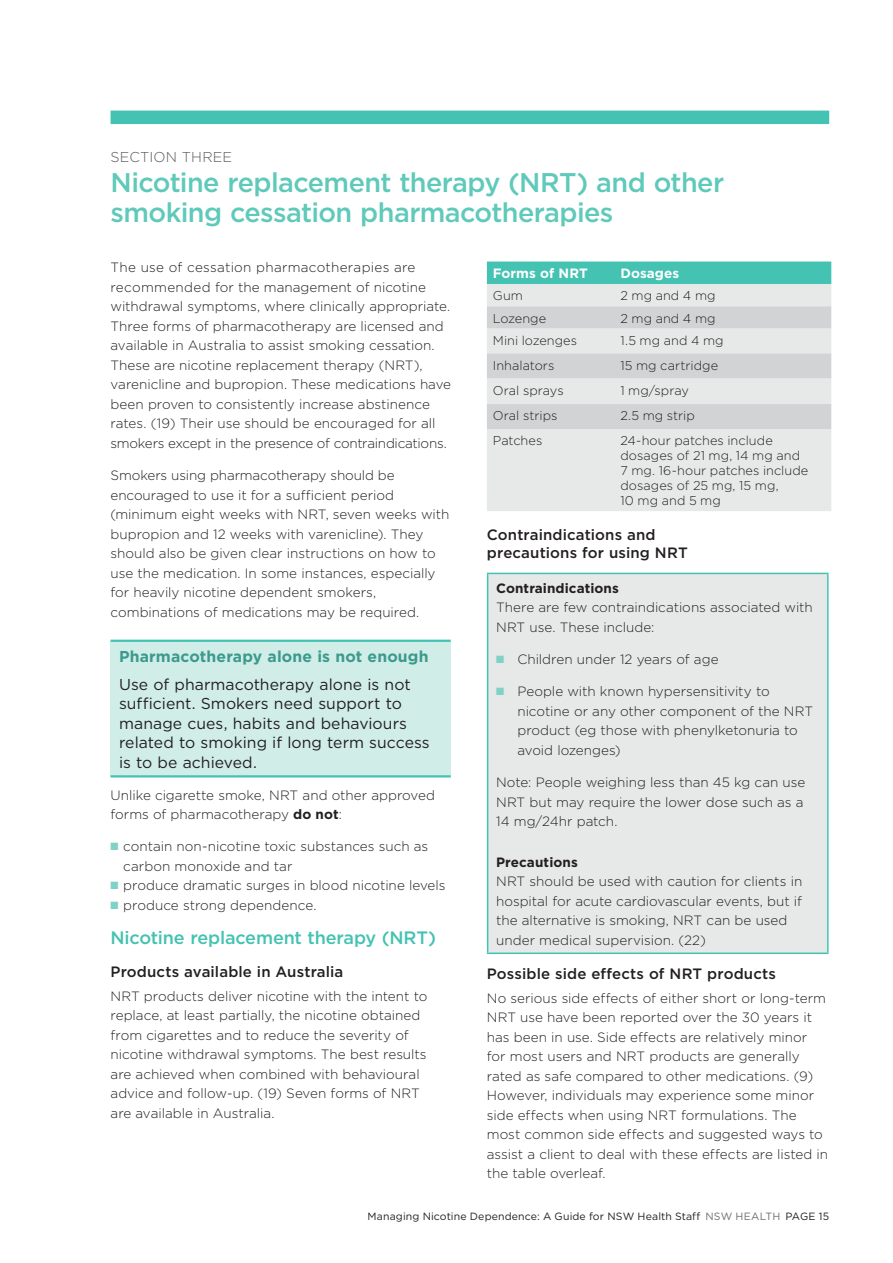
<style>
.page{position:relative;width:893px;height:1263px;background:#fff}
.page>*{position:absolute;margin:0;border:0;box-sizing:border-box;transform-origin:0 0}
.t1{font:500 27px/30px "Gotham";letter-spacing:-.025em;color:#5fc9ba}
.t2{font:500 18px "Gotham";letter-spacing:-.01em;color:#44c2b2}
.t3{font:15.75px/19.5px "Gotham";letter-spacing:.005em;color:#231f20}
.t4{font:700 15.75px "Gotham";letter-spacing:.01em;color:#3c9a8d}
.t5{font:500 15px/18px "Gotham";letter-spacing:.01em;color:#231f20}
.t6{font:300 14.25px "Gotham";letter-spacing:.015em;color:#58595b}
.t7{font:300 13.5px/19.5px "Gotham";color:#231f20}
.t8{font:700 13.5px "Gotham";letter-spacing:.005em;color:#231f20}
.t9{font:700 13.5px "Gotham";letter-spacing:.005em;color:#fff}
.t10{font:300 12.75px/15px "Gotham";letter-spacing:.005em;color:#231f20}
.t11{font:10.5px "Gotham";letter-spacing:.01em;color:#231f20}
.s1{font-weight:700}
.s2{color:#7fd2c5}
.s3{color:#6d6f71}
</style>
<div class="page">
<div style="left:111px;top:111px;width:718px;height:13px;background:#44c2b2"></div>
<div style="left:111px;top:641px;width:340px;height:135px;background:#d0ede8"></div>
<hr style="left:111px;top:640px;width:340px;height:2px;background:#44c2b2">
<hr style="left:111px;top:775px;width:340px;height:2px;background:#44c2b2">
<div style="left:487px;top:261px;width:344px;height:23px;background:#44c2b2"></div>
<div style="left:487px;top:284px;width:344px;height:227px;background:#e7e8e8"></div>
<svg style="left:487px;top:306px;width:344px;height:123px;background:#dadbdc"></svg>
<div style="left:488px;top:573px;width:340px;height:380px;background:#e7e8e8"></div>
<hr style="left:487px;top:573px;width:342px;height:1px;background:#44c2b2">
<hr style="left:487px;top:574px;width:1px;height:378px;background:#44c2b2">
<hr style="left:827px;top:574px;width:2px;height:378px;background:#44c2b2">
<hr style="left:487px;top:952px;width:342px;height:2px;background:#44c2b2">
<p class="t6" style="left:111px;top:148px;width:123px">SECTION THREE</p>
<h1 class="t1" style="left:111px;top:167px;width:615px">Nicotine replacement therapy (NRT) and other smoking cessation pharmacotherapies</h1>
<p class="t7" style="left:111px;top:257px;width:342px">The use of cessation pharmacotherapies are recommended for the management of nicotine withdrawal symptoms, where clinically appropriate.<br>Three forms of pharmacotherapy are licensed and available in Australia to assist smoking cessation.<br>These are nicotine replacement therapy (NRT), varenicline and bupropion. These medications have been proven to consistently increase abstinence rates. (19) Their use should be encouraged for all smokers except in the presence of contraindications.</p>
<p class="t7" style="left:111px;top:465px;width:340px">Smokers using pharmacotherapy should be encouraged to use it for a sufficient period (minimum eight weeks with NRT, seven weeks with bupropion and 12 weeks with varenicline). They should also be given clear instructions on how to use the medication. In some instances, especially for heavily nicotine dependent smokers, combinations of medications may be required.</p>
<p class="t4" style="left:119px;top:646px;width:311px">Pharmacotherapy alone is not enough</p>
<p class="t3" style="left:119px;top:674px;width:312px">Use of pharmacotherapy alone is not sufficient. Smokers need support to manage cues, habits and behaviours related to smoking if long term success is to be achieved.</p>
<p class="t7" style="left:111px;top:785px;width:326px">Unlike cigarette smoke, NRT and other approved forms of pharmacotherapy <span class="s1">do not</span>:</p>
<p class="t7" style="left:123px;top:836px;width:306px;text-indent:-13px"><span class="s2">■</span> contain non-nicotine toxic substances such as carbon monoxide and tar</p>
<p class="t7" style="left:111px;top:875px;width:336px"><span class="s2">■</span> produce dramatic surges in blood nicotine levels</p>
<p class="t7" style="left:111px;top:895px;width:207px"><span class="s2">■</span> produce strong dependence.</p>
<h2 class="t2" style="left:111px;top:926px;width:327px">Nicotine replacement therapy (NRT)</h2>
<p class="t5" style="left:111px;top:962px;width:234px">Products available in Australia</p>
<p class="t7" style="left:111px;top:986px;width:318px">NRT products deliver nicotine with the intent to replace, at least partially, the nicotine obtained from cigarettes and to reduce the severity of nicotine withdrawal symptoms. The best results are achieved when combined with behavioural advice and follow-up. (19) Seven forms of NRT are available in Australia.</p>
<p class="t9" style="left:493px;top:265px;width:97px">Forms of NRT</p>
<p class="t9" style="left:620px;top:265px;width:60px">Dosages</p>
<p class="t10" style="left:493px;top:288px;width:32px">Gum</p>
<p class="t10" style="left:620px;top:288px;width:97px">2 mg and 4 mg</p>
<p class="t10" style="left:493px;top:310px;width:55px">Lozenge</p>
<p class="t10" style="left:620px;top:310px;width:97px">2 mg and 4 mg</p>
<p class="t10" style="left:493px;top:332px;width:86px">Mini lozenges</p>
<p class="t10" style="left:620px;top:332px;width:105px">1.5 mg and 4 mg</p>
<p class="t10" style="left:493px;top:357px;width:63px">Inhalators</p>
<p class="t10" style="left:620px;top:357px;width:99px">15 mg cartridge</p>
<p class="t10" style="left:493px;top:382px;width:72px">Oral sprays</p>
<p class="t10" style="left:620px;top:382px;width:70px">1 mg/spray</p>
<p class="t10" style="left:493px;top:408px;width:66px">Oral strips</p>
<p class="t10" style="left:620px;top:408px;width:76px">2.5 mg strip</p>
<p class="t10" style="left:493px;top:433px;width:51px">Patches</p>
<p class="t10" style="left:620px;top:433px;width:189px">24-hour patches include dosages of 21 mg, 14 mg and<br>7 mg. 16-hour patches include dosages of 25 mg, 15 mg,<br>10 mg and 5 mg</p>
<p class="t5" style="left:487px;top:525px;width:202px">Contraindications and precautions for using NRT</p>
<p class="t8" style="left:496px;top:579px;width:124px">Contraindications</p>
<p class="t7" style="left:496px;top:597px;width:318px">There are few contraindications associated with<br>NRT use. These include:</p>
<p class="t7" style="left:496px;top:649px;width:224px"><span class="s2">■</span> Children under 12 years of age</p>
<p class="t7" style="left:517px;top:681px;width:297px;text-indent:-21px"><span class="s2">■</span> People with known hypersensitivity to nicotine or any other component of the NRT product (eg those with phenylketonuria to avoid lozenges)</p>
<p class="t7" style="left:496px;top:772px;width:311px">Note: People weighing less than 45 kg can use<br>NRT but may require the lower dose such as a<br>14 mg/24hr patch.</p>
<p class="t8" style="left:496px;top:853px;width:83px">Precautions</p>
<p class="t7" style="left:496px;top:871px;width:308px">NRT should be used with caution for clients in hospital for acute cardiovascular events, but if the alternative is smoking, NRT can be used under medical supervision. (22)</p>
<p class="t5" style="left:487px;top:964px;width:291px">Possible side effects of NRT products</p>
<p class="t7" style="left:487px;top:988px;width:343px">No serious side effects of either short or long-term NRT use have been reported over the 30 years it has been in use. Side effects are relatively minor for most users and NRT products are generally rated as safe compared to other medications. (9)<br>However, individuals may experience some minor side effects when using NRT formulations. The most common side effects and suggested ways to assist a client to deal with these effects are listed in the table overleaf.</p>
<p class="t11" style="left:368px;top:1210px;width:463px">Managing Nicotine Dependence: A Guide for NSW Health Staff <span class="s3">NSW HEALTH</span> PAGE 15</p>
</div>
